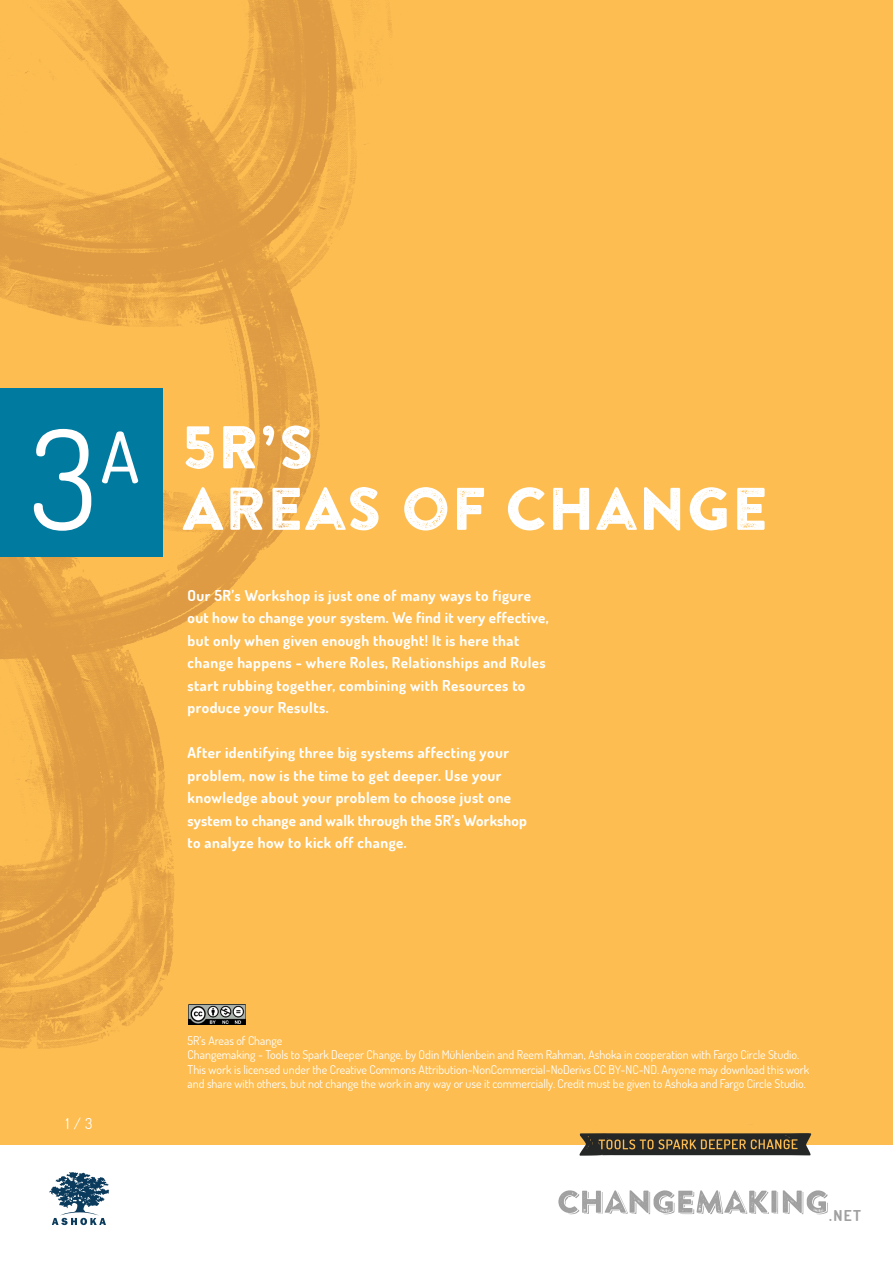
<style>
.page{position:relative;width:893px;height:1263px;background:#fff}
.page>*{position:absolute;margin:0;border:0;box-sizing:border-box;transform-origin:0 0}
.t1{font:138.15px "Dosis";color:#fff}
.t2{font:60px/61.5px "Brandon Printed One";color:#fff}
.t3{font:700 15px/22.5px "Dosis";letter-spacing:.03em;color:#fff}
.t4{font:700 15px "Dosis";color:#a0a0a0}
.t5{font:15px "Dosis";color:#fff}
.t6{font:12px/14.4px "Dosis";color:#fff}
</style>
<div class="page">
<svg style="left:558px;top:1190px;width:270px;height:24px"></svg>
<svg style="left:49px;top:1172px;width:60px;height:53px"></svg>
<div style="left:0;top:0;width:893px;height:1144px;background:#fdbd50"></div>
<img style="left:0;top:0;width:533px;height:1145px">
<div style="left:0;top:388px;width:162px;height:169px;background:#007a9f"></div>
<svg style="left:579px;top:1133px;width:232px;height:22px;background:#4b412f"></svg>
<img style="left:189px;top:1005px;width:56px;height:19px">
<p class="t1" style="left:30px;top:389px;width:111px">3<sup>A</sup></p>
<p class="t2" style="left:182px;top:416px;width:589px">5R’S<br>AREAS OF CHANGE</p>
<p class="t3" style="left:188px;top:584px;width:363px">Our 5R’s Workshop is just one of many ways to figure out how to change your system. We find it very effective, but only when given enough thought! It is here that change happens - where Roles, Relationships and Rules start rubbing together, combining with Resources to produce your Results.</p>
<p class="t3" style="left:188px;top:741px;width:341px">After identifying three big systems affecting your problem, now is the time to get deeper. Use your knowledge about your problem to choose just one system to change and walk through the 5R’s Workshop</p>
<p class="t3" style="left:188px;top:831px;width:221px">to analyze how to kick off change.</p>
<p class="t5" style="left:66px;top:1113px;width:28px">1/3</p>
<p class="t6" style="left:188px;top:1033px;width:96px">5R’s Areas of Change</p>
<p class="t6" style="left:188px;top:1047px;width:623px">Changemaking - Tools to Spark Deeper Change, by Odin Mühlenbein and Reem Rahman, Ashoka in cooperation with Fargo Circle Studio.<br>This work is licensed under the Creative Commons Attribution-NonCommercial-NoDerivs CC BY-NC-ND. Anyone may download this work and share with others, but not change the work in any way or use it commercially. Credit must be given to Ashoka and Fargo Circle Studio.</p>
<p class="t4" style="left:829px;top:1206px;width:33px">.NET</p>
</div>
